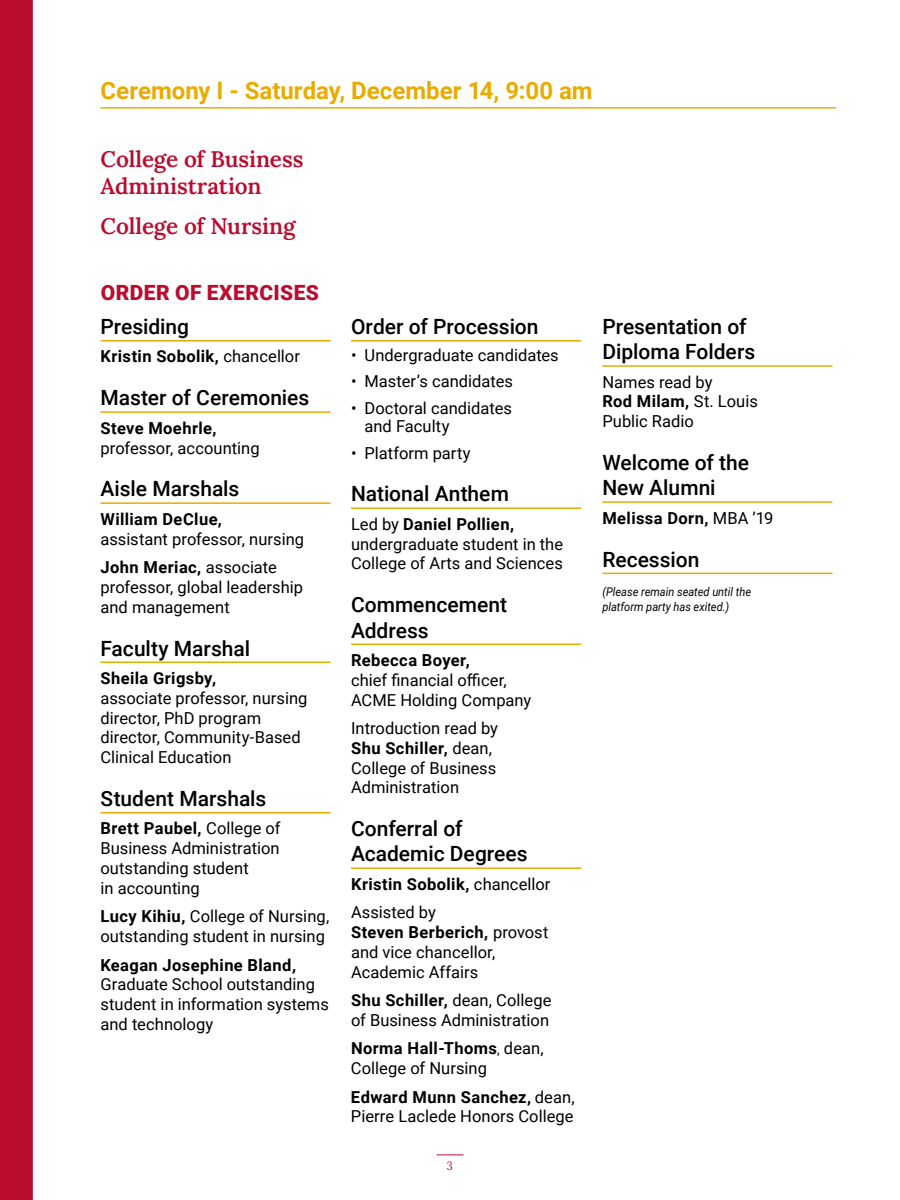
<style>
.page{position:relative;width:900px;height:1200px;background:#fff}
.page>*{position:absolute;margin:0;border:0;box-sizing:border-box;transform-origin:0 0}
.t1{font:700 24px "Roboto";color:#eaab00}
.t2{font:600 22.5px/27px "Lora";letter-spacing:-.005em;color:#ba0c2f}
.t3{font:500 21px/25.2px "Roboto";color:#000}
.t4{font:900 21px "Roboto";letter-spacing:.02em;color:#ba0c2f}
.t5{font:16.5px/19.8px "Roboto";color:#000}
.t6{font:700 16.5px "Roboto";letter-spacing:.025em;color:#000}
.t7{font:italic 12px/15px "Roboto";color:#000;scale:.92 1}
.t8{font:12px "Lora";color:#ba0c2f;scale:.9 1}
.s1{font-weight:400}
.s2{font-weight:700}
.s3{font-size:13.5px}
</style>
<div class="page">
<div style="left:0;top:0;width:33px;height:1200px;background:#ba0c2f"></div>
<svg style="left:436px;top:1155px;width:28px;height:1px"></svg>
<hr style="left:100px;top:107px;width:736px;height:2px;background:#eaab00">
<hr style="left:100px;top:340px;width:231px;height:2px;background:#eaab00">
<hr style="left:100px;top:411px;width:231px;height:2px;background:#eaab00">
<hr style="left:100px;top:502px;width:231px;height:2px;background:#eaab00">
<hr style="left:100px;top:662px;width:231px;height:1px;background:#eaab00">
<hr style="left:100px;top:812px;width:231px;height:1px;background:#eaab00">
<hr style="left:351px;top:340px;width:230px;height:2px;background:#eaab00">
<hr style="left:351px;top:507px;width:230px;height:2px;background:#eaab00">
<hr style="left:351px;top:644px;width:230px;height:1px;background:#eaab00">
<hr style="left:351px;top:867px;width:230px;height:2px;background:#eaab00">
<hr style="left:602px;top:365px;width:230px;height:2px;background:#eaab00">
<hr style="left:602px;top:501px;width:230px;height:2px;background:#eaab00">
<hr style="left:602px;top:573px;width:230px;height:1px;background:#eaab00">
<h1 class="t1" style="left:100px;top:74px;width:494px">Ceremony I - Saturday, December 14, 9:00 am</h1>
<h2 class="t2" style="left:100px;top:143px;width:205px">College of Business<br>Administration</h2>
<h2 class="t2" style="left:100px;top:211px;width:197px">College of Nursing</h2>
<h2 class="t4" style="left:101px;top:278px;width:220px">ORDER OF EXERCISES</h2>
<h3 class="t3" style="left:100px;top:313px;width:90px">Presiding</h3>
<p class="t6" style="left:100px;top:345px;width:201px">Kristin Sobolik, <span class="s1">chancellor</span></p>
<h3 class="t3" style="left:100px;top:384px;width:210px">Master of Ceremonies</h3>
<p class="t5" style="left:100px;top:417px;width:161px"><span class="s2">Steve Moehrle, </span>professor, accounting</p>
<h3 class="t3" style="left:100px;top:476px;width:140px">Aisle Marshals</h3>
<p class="t5" style="left:100px;top:508px;width:205px"><span class="s2">William DeClue,<br></span>assistant professor, nursing</p>
<p class="t5" style="left:100px;top:557px;width:204px"><span class="s2">John Meriac,</span> associate professor, global leadership and management</p>
<h3 class="t3" style="left:100px;top:635px;width:151px">Faculty Marshal</h3>
<h4 class="t6" style="left:100px;top:667px;width:117px">Sheila Grigsby,</h4>
<p class="t5" style="left:100px;top:687px;width:209px">associate professor, nursing director, PhD program director, Community-Based<br>Clinical Education</p>
<h3 class="t3" style="left:100px;top:785px;width:167px">Student Marshals</h3>
<p class="t5" style="left:100px;top:818px;width:182px"><span class="s2">Brett Paubel,</span> College of<br>Business Administration outstanding student<br>in accounting</p>
<p class="t5" style="left:100px;top:906px;width:230px"><span class="s2">Lucy Kihiu,</span> College of Nursing, outstanding student in nursing</p>
<h4 class="t6" style="left:100px;top:953px;width:197px">Keagan Josephine Bland,</h4>
<p class="t5" style="left:100px;top:974px;width:230px">Graduate School outstanding student in information systems and technology</p>
<h3 class="t3" style="left:351px;top:313px;width:189px">Order of Procession</h3>
<p class="t5" style="left:351px;top:344px;width:209px">• Undergraduate candidates</p>
<p class="t5" style="left:351px;top:371px;width:164px">• Master’s candidates</p>
<p class="t5" style="left:364px;top:399px;width:149px;line-height:18px;text-indent:-13px">• Doctoral candidates and Faculty</p>
<p class="t5" style="left:351px;top:442px;width:121px">• Platform party</p>
<h3 class="t3" style="left:351px;top:481px;width:159px">National Anthem</h3>
<p class="t5" style="left:351px;top:514px;width:214px">Led by <span class="s2">Daniel Pollien, </span>undergraduate student in the<br>College of Arts and Sciences</p>
<h3 class="t3" style="left:351px;top:591px;width:158px">Commencement<br>Address</h3>
<h4 class="t6" style="left:351px;top:649px;width:120px">Rebecca Boyer,</h4>
<p class="t5" style="left:351px;top:669px;width:182px">chief financial officer,<br>ACME Holding Company</p>
<p class="t5" style="left:351px;top:718px;width:149px">Introduction read by<br><span class="s2">Shu Schiller,</span> dean,<br>College of Business<br>Administration</p>
<h3 class="t3" style="left:351px;top:815px;width:178px">Conferral of<br>Academic Degrees</h3>
<h4 class="t6" style="left:351px;top:872px;width:201px">Kristin Sobolik, <span class="s1">chancellor</span></h4>
<p class="t5" style="left:351px;top:902px;width:199px">Assisted by<br><span class="s2">Steven Berberich,</span> provost and vice chancellor,<br>Academic Affairs</p>
<p class="t5" style="left:351px;top:990px;width:202px"><span class="s2">Shu Schiller,</span> dean, College of Business Administration</p>
<p class="t5" style="left:351px;top:1038px;width:194px"><span class="s2">Norma Hall-Thoms</span><span class="s3">,</span> dean,<br>College of Nursing</p>
<p class="t5" style="left:351px;top:1086px;width:225px"><span class="s2">Edward Munn Sanchez,</span> dean,<br>Pierre Laclede Honors College</p>
<p class="t8" style="left:447px;top:1157px;width:8px">3</p>
<h3 class="t3" style="left:602px;top:313px;width:154px">Presentation of<br>Diploma Folders</h3>
<p class="t5" style="left:602px;top:371px;width:157px">Names read by<br><span class="s2">Rod Milam,</span> St. Louis<br>Public Radio</p>
<h3 class="t3" style="left:602px;top:449px;width:148px">Welcome of the<br>New Alumni</h3>
<h4 class="t6" style="left:602px;top:506px;width:173px">Melissa Dorn, <span class="s1">MBA ʼ19</span></h4>
<h3 class="t3" style="left:602px;top:546px;width:99px">Recession</h3>
<p class="t7" style="left:602px;top:583px;width:163px">(Please remain seated until the platform party has exited.)</p>
</div>
